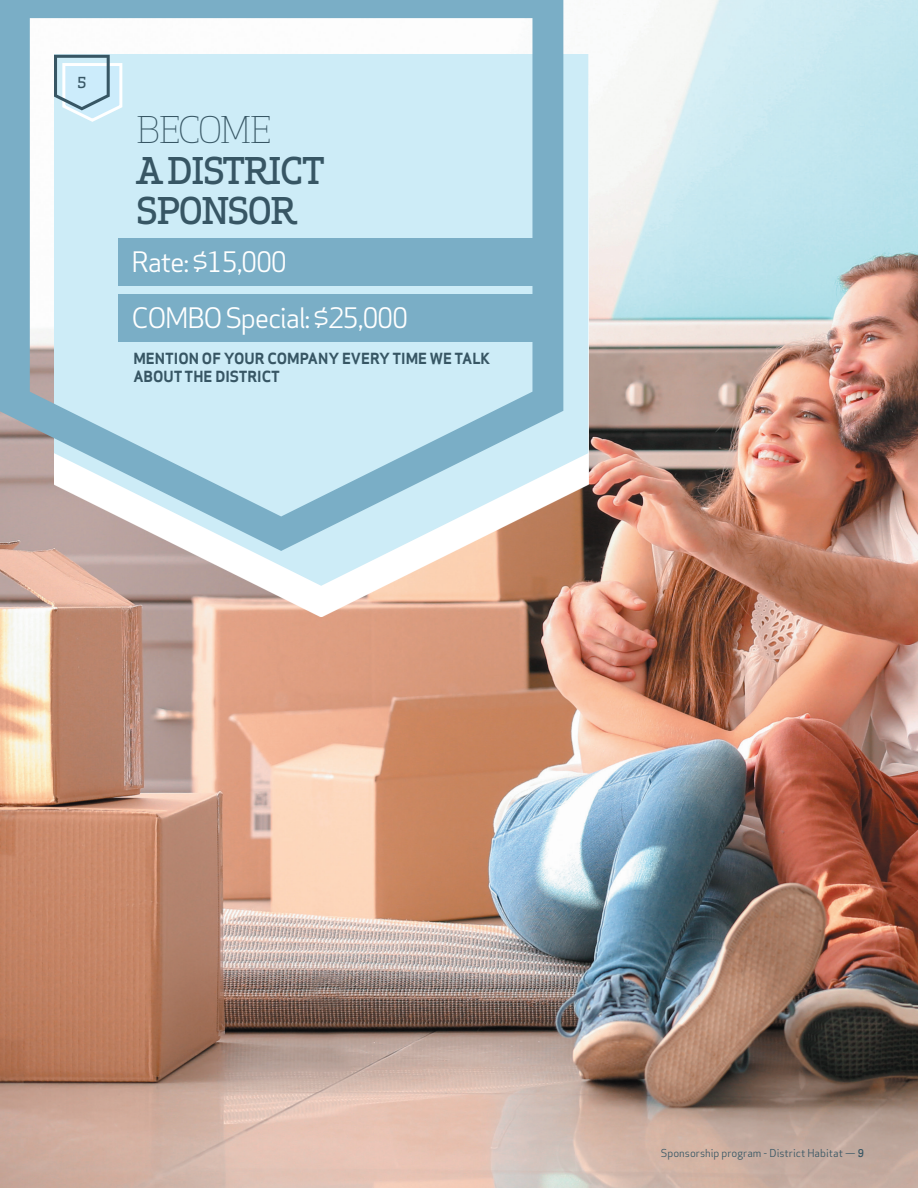
<style>
.page{position:relative;width:918px;height:1188px;background:#fff}
.page>*{position:absolute;margin:0;border:0;box-sizing:border-box;transform-origin:0 0}
.t1{font:500 36px/40.5px "Apex Serif";letter-spacing:-.05em;color:#375664}
.t2{font:300 36px "Apex Serif";letter-spacing:-.05em;color:#375664}
.t3{font:27px/55.9px "Apex Sans";letter-spacing:-.05em;color:#fff}
.t4{font:15px/18px "Apex Sans Bold ST";color:#375664}
.t5{font:500 14.85px "Apex Serif";color:#375664}
.t6{font:10.5px "Apex Sans";color:#375664}
.s1{font-family:"Apex Serif";font-weight:500}
</style>
<div class="page">
<img style="left:0;top:0;width:918px;height:1188px">
<svg style="left:54px;top:586px;width:534px;height:31px;background:#d8b19f"></svg>
<svg style="left:54px;top:54px;width:534px;height:532px"></svg>
<svg style="left:0;top:0;width:563px;height:551px;background:#b8d7e4"></svg>
<p class="t5" style="left:77px;top:73px;width:10px">5</p>
<h1 class="t2" style="left:136px;top:107px;width:137px">BECOME</h1>
<h1 class="t1" style="left:136px;top:150px;width:190px">A DISTRICT<br>SPONSOR</h1>
<h2 class="t3" style="left:132px;top:231px;width:278px">Rate: $15,000<br>COMBO Special: $25,000</h2>
<p class="t4" style="left:133px;top:349px;width:359px">MENTION OF YOUR COMPANY EVERY TIME WE TALK<br>ABOUT THE DISTRICT</p>
<p class="t6" style="left:661px;top:1144px;width:205px">Sponsorship program - District Habitat — <span class="s1">9</span></p>
</div>
